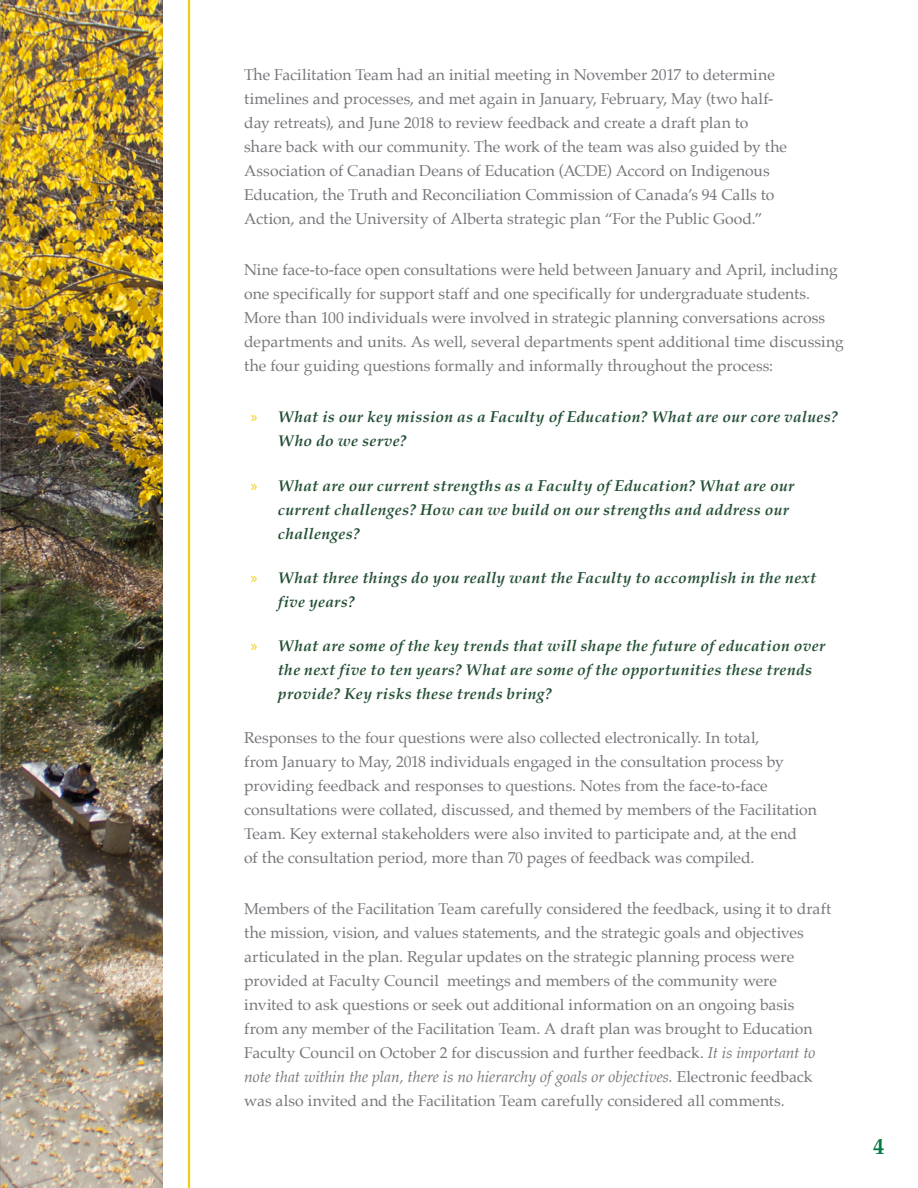
<style>
.page{position:relative;width:918px;height:1188px;background:#fff}
.page>*{position:absolute;margin:0;border:0;box-sizing:border-box;transform-origin:0 0}
.t1{font:700 22.5px "Palatino";color:#04793f}
.Body{font:15.75px/24px "Palatino";color:#76777b}
.t2{font:italic 700 15.75px/24px "Palatino";letter-spacing:.02em;color:#245035}
.s1{font-family:"Myriad Pro";font-weight:400;font-style:normal;color:#f0cd12}
.s2{font-style:italic}
</style>
<div class="page">
<img style="left:1px;top:0;width:161px;height:1188px">
<hr style="left:188px;top:0;width:2px;height:1188px;background:#f0cd12">
<hr style="left:0;top:0;width:1px;height:1188px;background:#939598">
<p class="Body" style="left:244px;top:63px;width:544px">The Facilitation Team had an initial meeting in November 2017 to determine timelines and processes, and met again in January, February, May (two half&shy;day retreats), and June 2018 to review feedback and create a draft plan to share back with our community. The work of the team was also guided by the Association of Canadian Deans of Education (ACDE) Accord on Indigenous Education, the Truth and Reconciliation Commission of Canada’s 94 Calls to Action, and the University of Alberta strategic plan “For the Public Good.”</p>
<p class="Body" style="left:244px;top:258px;width:601px">Nine face-to-face open consultations were held between January and April, including one specifically for support staff and one specifically for undergraduate students.<br>More than 100 individuals were involved in strategic planning conversations across departments and units. As well, several departments spent additional time discussing the four guiding questions formally and informally throughout the process:</p>
<p class="t2" style="left:278px;top:405px;width:561px;text-indent:-27px"><span class="s1">»</span> What is our key mission as a Faculty of Education? What are our core values?<br>Who do we serve?</p>
<p class="t2" style="left:278px;top:473px;width:518px;text-indent:-27px"><span class="s1">»</span> What are our current strengths as a Faculty of Education? What are our current challenges? How can we build on our strengths and address our challenges?</p>
<p class="t2" style="left:278px;top:565px;width:540px;text-indent:-27px"><span class="s1">»</span> What three things do you really want the Faculty to accomplish in the next five years?</p>
<p class="t2" style="left:278px;top:634px;width:549px;text-indent:-27px"><span class="s1">»</span> What are some of the key trends that will shape the future of education over the next five to ten years? What are some of the opportunities these trends provide? Key risks these trends bring?</p>
<p class="Body" style="left:244px;top:726px;width:574px">Responses to the four questions were also collected electronically. In total,<br>from January to May, 2018 individuals engaged in the consultation process by providing feedback and responses to questions. Notes from the face-to-face consultations were collated, discussed, and themed by members of the Facilitation Team. Key external stakeholders were also invited to participate and, at the end<br>of the consultation period, more than 70 pages of feedback was compiled.</p>
<p class="Body" style="left:244px;top:897px;width:589px">Members of the Facilitation Team carefully considered the feedback, using it to draft the mission, vision, and values statements, and the strategic goals and objectives articulated in the plan. Regular updates on the strategic planning process were provided at Faculty Council meetings and members of the community were<br>invited to ask questions or seek out additional information on an ongoing basis from any member of the Facilitation Team. A draft plan was brought to Education Faculty Council on October 2 for discussion and further feedback. <span class="s2">It is important to note that within the plan, there is no hierarchy of goals or objectives.</span> Electronic feedback was also invited and the Facilitation Team carefully considered all comments.</p>
<h1 class="t1" style="left:873px;top:1127px;width:13px">4</h1>
</div>
